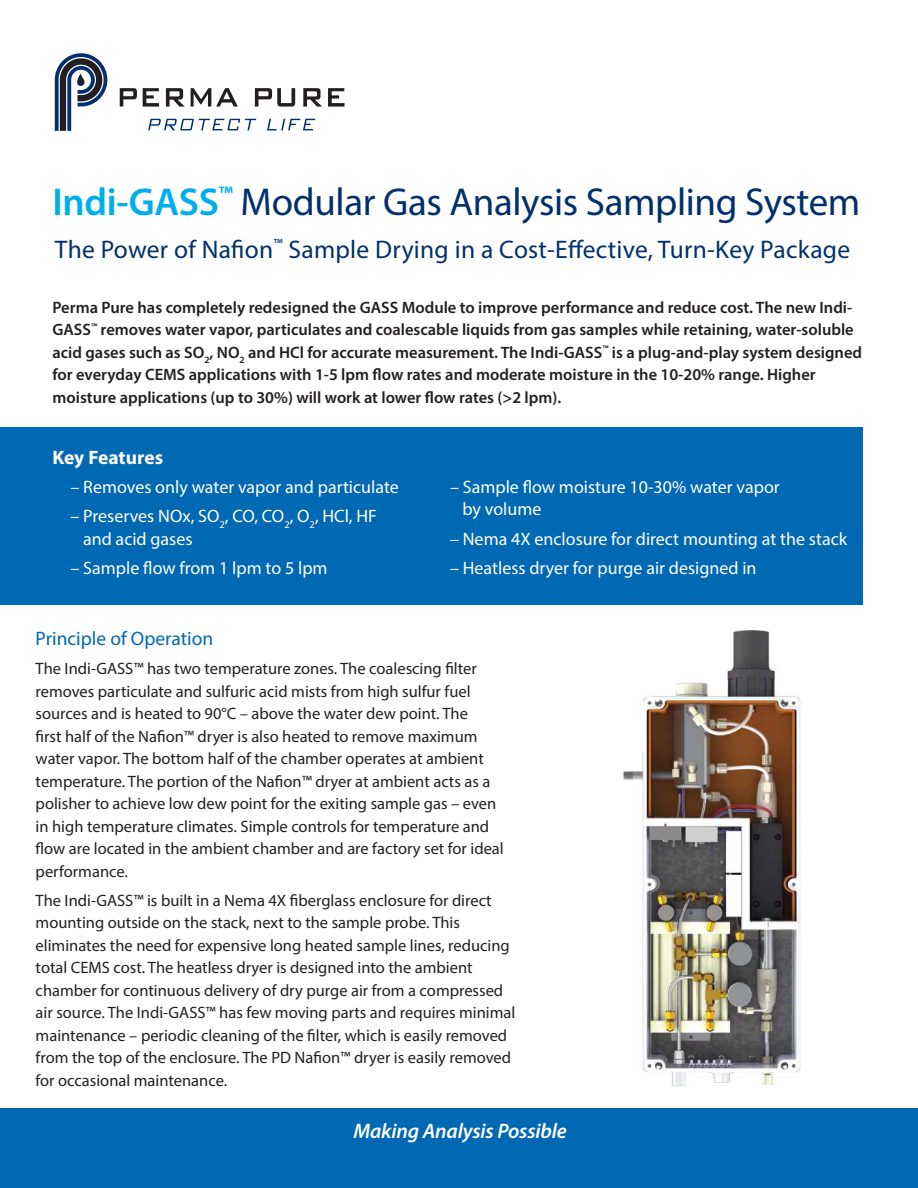
<style>
.page{position:relative;width:918px;height:1188px;background:#fff}
.page>*{position:absolute;margin:0;border:0;box-sizing:border-box;transform-origin:0 0}
.t1{font:39px "Myriad Pro";letter-spacing:-.01em;color:#00306d}
.t2{font:25.5px "Myriad Pro";letter-spacing:.01em;color:#00306d}
.t3{font:italic 600 21px "Myriad Pro";letter-spacing:-.01em;color:#fff}
.t4{font:19.5px "Myriad Pro";color:#0168b3}
.t5{font:700 19.5px "Myriad Pro";letter-spacing:-.005em;color:#fff}
.t6{font:18px/22.5px "Myriad Pro";color:#fff}
.t7{font:16.5px/22.5px "Myriad Pro";color:#231f20}
.t8{font:600 16.5px/22.5px "Myriad Pro";color:#231f20}
.s1{font-weight:600;color:#00aeef}
</style>
<div class="page">
<div style="left:0;top:1108px;width:918px;height:80px;background:#0168b3"></div>
<div style="left:0;top:428px;width:862px;height:177px;background:#0168b3"></div>
<svg style="left:55px;top:53px;width:52px;height:78px"></svg>
<svg style="left:120px;top:88px;width:17px;height:19px"></svg>
<svg style="left:143px;top:88px;width:16px;height:19px"></svg>
<svg style="left:166px;top:88px;width:19px;height:19px"></svg>
<svg style="left:191px;top:88px;width:47px;height:19px"></svg>
<svg style="left:255px;top:88px;width:40px;height:19px"></svg>
<svg style="left:303px;top:88px;width:19px;height:19px"></svg>
<svg style="left:328px;top:88px;width:16px;height:19px"></svg>
<svg style="left:148px;top:119px;width:108px;height:11px"></svg>
<svg style="left:267px;top:119px;width:48px;height:11px"></svg>
<img style="left:623px;top:630px;width:178px;height:457px">
<p class="t1" style="left:52px;top:178px;width:809px"><span class="s1">Indi-GASS</span><sup>™</sup> Modular Gas Analysis Sampling System</p>
<p class="t2" style="left:55px;top:233px;width:797px">The Power of Nafion<sup>™</sup> Sample Drying in a Cost-Effective, Turn-Key Package</p>
<p class="t8" style="left:52px;top:295px;width:811px">Perma Pure has completely redesigned the GASS Module to improve performance and reduce cost. The new Indi-GASS<sup>™</sup> removes water vapor, particulates and coalescable liquids from gas samples while retaining, water-soluble acid gases such as SO<sub>2</sub>, NO<sub>2</sub> and HCl for accurate measurement. The Indi-GASS<sup>™</sup> is a plug-and-play system designed for everyday CEMS applications with 1-5 lpm flow rates and moderate moisture in the 10-20% range. Higher moisture applications (up to 30%) will work at lower flow rates (&gt;2 lpm).</p>
<p class="t5" style="left:52px;top:444px;width:112px">Key Features</p>
<p class="t6" style="left:70px;top:475px;width:330px">– Removes only water vapor and particulate</p>
<p class="t6" style="left:83px;top:505px;width:295px;text-indent:-13px">– Preserves NOx, SO<sub>2</sub>, CO, CO<sub>2</sub>, O<sub>2</sub>, HCl, HF and acid gases</p>
<p class="t6" style="left:70px;top:556px;width:259px">– Sample flow from 1 lpm to 5 lpm</p>
<p class="t6" style="left:463px;top:475px;width:319px;text-indent:-13px">– Sample flow moisture 10-30% water vapor by volume</p>
<p class="t6" style="left:450px;top:527px;width:399px">– Nema 4X enclosure for direct mounting at the stack</p>
<p class="t6" style="left:450px;top:556px;width:308px">– Heatless dryer for purge air designed in</p>
<p class="t4" style="left:36px;top:626px;width:179px">Principle of Operation</p>
<p class="t7" style="left:36px;top:657px;width:470px">The Indi-GASS™ has two temperature zones. The coalescing filter removes particulate and sulfuric acid mists from high sulfur fuel sources and is heated to 90°C – above the water dew point. The<br>first half of the Nafion™ dryer is also heated to remove maximum water vapor. The bottom half of the chamber operates at ambient temperature. The portion of the Nafion™ dryer at ambient acts as a polisher to achieve low dew point for the exiting sample gas – even in high temperature climates. Simple controls for temperature and flow are located in the ambient chamber and are factory set for ideal performance.</p>
<p class="t7" style="left:36px;top:889px;width:481px">The Indi-GASS™ is built in a Nema 4X fiberglass enclosure for direct mounting outside on the stack, next to the sample probe. This eliminates the need for expensive long heated sample lines, reducing total CEMS cost. The heatless dryer is designed into the ambient chamber for continuous delivery of dry purge air from a compressed air source. The Indi-GASS™ has few moving parts and requires minimal maintenance – periodic cleaning of the filter, which is easily removed from the top of the enclosure. The PD Nafion™ dryer is easily removed for occasional maintenance.</p>
<p class="t3" style="left:354px;top:1118px;width:215px">Making Analysis Possible</p>
</div>
